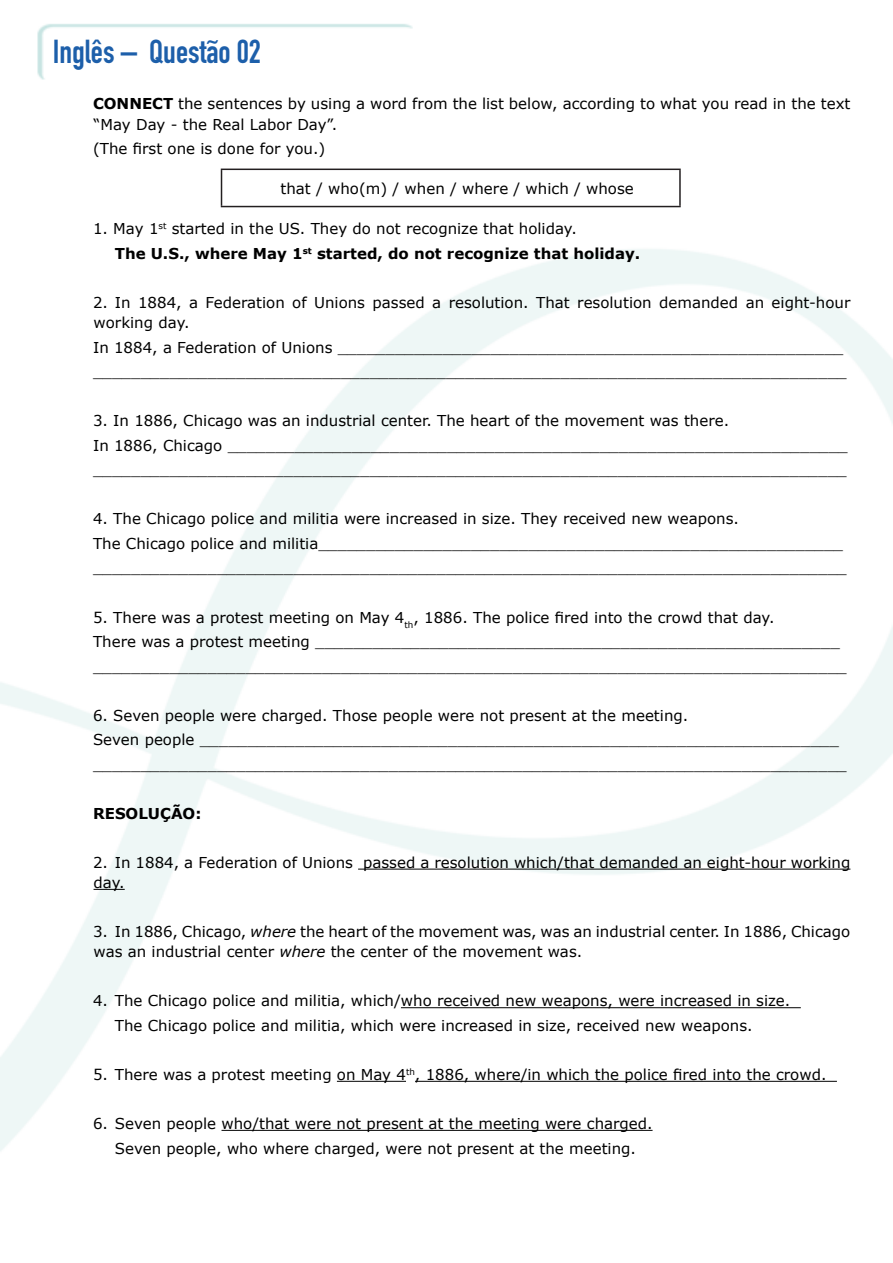
<style>
.page{position:relative;width:893px;height:1263px;background:#fff}
.page>*{position:absolute;margin:0;border:0;box-sizing:border-box;transform-origin:0 0}
.t1{font:32.7px "DIN Engschrift Std";color:#1d5faa}
.ALTERNATIVA{font:15px/20.2px "Verdana";color:#000}
.ALTERNATIVA-2{font:700 15px "Verdana";color:#000}
.CORPO_TEXTO{font:15px "Verdana";color:#000}
.s1{font-weight:700}
.s2{font-style:italic}
</style>
<div class="page">
<hr style="left:358px;top:869px;width:492px;height:1px;background:#000">
<hr style="left:94px;top:889px;width:31px;height:1px;background:#000">
<hr style="left:401px;top:1007px;width:400px;height:1px;background:#000">
<hr style="left:337px;top:1081px;width:69px;height:1px;background:#000">
<hr style="left:415px;top:1081px;width:422px;height:1px;background:#000">
<hr style="left:221px;top:1130px;width:432px;height:1px;background:#000">
<hr style="left:221px;top:169px;width:460px;height:1px;background:#231f20">
<hr style="left:221px;top:170px;width:1px;height:36px;background:#231f20">
<hr style="left:679px;top:170px;width:2px;height:36px;background:#231f20">
<hr style="left:221px;top:206px;width:460px;height:1px;background:#231f20">
<p class="t1" style="left:53px;top:33px;width:210px">Inglês – Questão 02</p>
<p class="ALTERNATIVA" style="left:93px;top:94px;width:759px"><span class="s1">CONNECT</span> the sentences by using a word from the list below, according to what you read in the text “May Day - the Real Labor Day”.</p>
<p class="ALTERNATIVA" style="left:93px;top:138px;width:234px">(The first one is done for you.)</p>
<p class="CORPO_TEXTO" style="left:280px;top:178px;width:355px">that / who(m) / when / where / which / whose</p>
<p class="ALTERNATIVA" style="left:93px;top:219px;width:485px">1. May 1<sup>st</sup> started in the US. They do not recognize that holiday.</p>
<p class="ALTERNATIVA-2" style="left:115px;top:243px;width:527px">The U.S., where May 1<sup>st</sup> started, do not recognize that holiday.</p>
<p class="ALTERNATIVA" style="left:93px;top:292px;width:759px">2. In 1884, a Federation of Unions passed a resolution. That resolution demanded an eight-hour working day.</p>
<p class="ALTERNATIVA" style="left:93px;top:337px;width:752px">In 1884, a Federation of Unions _____________________________________________________</p>
<p class="ALTERNATIVA" style="left:93px;top:361px;width:755px">_______________________________________________________________________________</p>
<p class="ALTERNATIVA" style="left:93px;top:410px;width:638px">3. In 1886, Chicago was an industrial center. The heart of the movement was there.</p>
<p class="ALTERNATIVA" style="left:93px;top:435px;width:756px">In 1886, Chicago _________________________________________________________________</p>
<p class="ALTERNATIVA" style="left:93px;top:460px;width:755px">_______________________________________________________________________________</p>
<p class="ALTERNATIVA" style="left:93px;top:509px;width:647px">4. The Chicago police and militia were increased in size. They received new weapons.</p>
<p class="ALTERNATIVA" style="left:93px;top:533px;width:752px">The Chicago police and militia_______________________________________________________</p>
<p class="ALTERNATIVA" style="left:93px;top:558px;width:755px">_______________________________________________________________________________</p>
<p class="ALTERNATIVA" style="left:93px;top:607px;width:683px">5. There was a protest meeting on May 4<sub>th</sub>, 1886. The police fired into the crowd that day.</p>
<p class="ALTERNATIVA" style="left:93px;top:631px;width:748px">There was a protest meeting _______________________________________________________</p>
<p class="ALTERNATIVA" style="left:93px;top:656px;width:755px">_______________________________________________________________________________</p>
<p class="ALTERNATIVA" style="left:93px;top:705px;width:597px">6. Seven people were charged. Those people were not present at the meeting.</p>
<p class="ALTERNATIVA" style="left:93px;top:729px;width:747px">Seven people ___________________________________________________________________</p>
<p class="ALTERNATIVA" style="left:93px;top:754px;width:755px">_______________________________________________________________________________</p>
<p class="ALTERNATIVA-2" style="left:93px;top:803px;width:110px">RESOLUÇÃO:</p>
<p class="ALTERNATIVA" style="left:93px;top:852px;width:759px">2. In 1884, a Federation of Unions passed a resolution which/that demanded an eight-hour working day.</p>
<p class="ALTERNATIVA" style="left:93px;top:921px;width:759px">3. In 1886, Chicago, <span class="s2">where</span> the heart of the movement was, was an industrial center. In 1886, Chicago was an industrial center <span class="s2">where</span> the center of the movement was.</p>
<p class="ALTERNATIVA" style="left:93px;top:991px;width:699px">4. The Chicago police and militia, which/who received new weapons, were increased in size.</p>
<p class="ALTERNATIVA" style="left:115px;top:1015px;width:639px">The Chicago police and militia, which were increased in size, received new weapons.</p>
<p class="ALTERNATIVA" style="left:93px;top:1064px;width:735px">5. There was a protest meeting on May 4<sup>th</sup>, 1886, where/in which the police fired into the crowd.</p>
<p class="ALTERNATIVA" style="left:93px;top:1113px;width:561px">6. Seven people who/that were not present at the meeting were charged.</p>
<p class="ALTERNATIVA" style="left:115px;top:1138px;width:523px">Seven people, who where charged, were not present at the meeting.</p>
</div>
